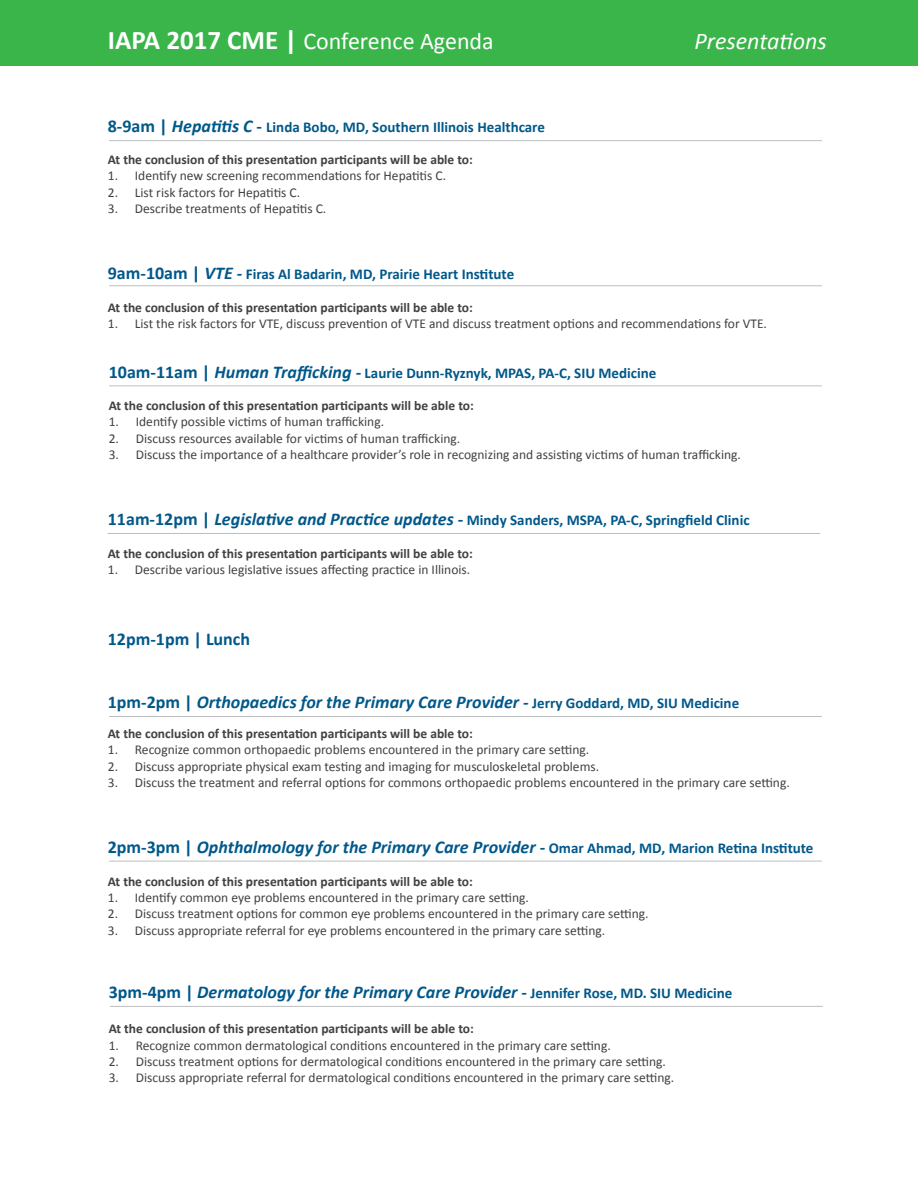
<style>
.page{position:relative;width:918px;height:1188px;background:#fff}
.page>*{position:absolute;margin:0;border:0;box-sizing:border-box;transform-origin:0 0}
.t1{font:24px "Calibri";color:#fff}
.t2{font:italic 24px "Calibri";color:#fff}
.t3{font:italic 700 18px "Calibri";color:#00588a}
.t4{font:700 18px "Calibri";color:#00588a}
.t5{font:700 15px "Calibri";color:#00588a}
.t6{font:13.5px "Calibri";color:#414042}
.t7{font:700 13.5px "Calibri";color:#414042}
.s1{font-weight:700;font-size:27px}
.s2{font-size:18px}
.s3{font-style:italic;font-size:18px}
.s4{font-style:normal}
.s5{font-style:normal;font-size:15px}
</style>
<div class="page">
<div style="left:0;top:0;width:918px;height:66px;background:#39b54a"></div>
<hr style="left:108px;top:533px;width:712px;height:1px;background:#bcbec0">
<hr style="left:109px;top:716px;width:713px;height:1px;background:#bcbec0">
<hr style="left:109px;top:285px;width:713px;height:1px;background:#bcbec0">
<hr style="left:109px;top:140px;width:713px;height:1px;background:#bcbec0">
<hr style="left:109px;top:385px;width:713px;height:1px;background:#bcbec0">
<hr style="left:109px;top:861px;width:713px;height:1px;background:#bcbec0">
<hr style="left:110px;top:1006px;width:713px;height:1px;background:#bcbec0">
<h1 class="t1" style="left:108px;top:26px;width:387px"><span class="s1">IAPA 2017 CME |</span> Conference Agenda</h1>
<h1 class="t2" style="left:694px;top:25px;width:134px">Presentations</h1>
<p class="t5" style="left:108px;top:118px;width:439px"><span class="s2">8-9am |</span> <span class="s3">Hepatitis C</span> <span class="s2">-</span> Linda Bobo, MD, Southern Illinois Healthcare</p>
<p class="t7" style="left:108px;top:151px;width:367px">At the conclusion of this presentation participants will be able to:</p>
<p class="t6" style="left:108px;top:167px;width:340px">1. Identify new screening recommendations for Hepatitis C.</p>
<p class="t6" style="left:108px;top:184px;width:194px">2. List risk factors for Hepatitis C.</p>
<p class="t6" style="left:108px;top:200px;width:220px">3. Describe treatments of Hepatitis C.</p>
<p class="t5" style="left:108px;top:264px;width:408px"><span class="s2">9am-10am |</span> <span class="s3">VTE -</span> Firas Al Badarin, MD, Prairie Heart Institute</p>
<p class="t7" style="left:108px;top:299px;width:367px">At the conclusion of this presentation participants will be able to:</p>
<p class="t6" style="left:108px;top:315px;width:661px">1. List the risk factors for VTE, discuss prevention of VTE and discuss treatment options and recommendations for VTE.</p>
<p class="t5" style="left:109px;top:364px;width:549px"><span class="s2">10am-11am |</span> <span class="s3">Human Trafficking -</span> Laurie Dunn-Ryznyk, MPAS, PA-C, SIU Medicine</p>
<p class="t7" style="left:109px;top:397px;width:367px">At the conclusion of this presentation participants will be able to:</p>
<p class="t6" style="left:109px;top:413px;width:277px">1. Identify possible victims of human trafficking.</p>
<p class="t6" style="left:109px;top:430px;width:353px">2. Discuss resources available for victims of human trafficking.</p>
<p class="t6" style="left:109px;top:446px;width:634px">3. Discuss the importance of a healthcare provider’s role in recognizing and assisting victims of human trafficking.</p>
<p class="t5" style="left:108px;top:511px;width:643px"><span class="s2">11am-12pm |</span> <span class="s3">Legislative and Practice updates -</span> Mindy Sanders, MSPA, PA-C, Springfield Clinic</p>
<p class="t7" style="left:108px;top:545px;width:367px">At the conclusion of this presentation participants will be able to:</p>
<p class="t6" style="left:108px;top:561px;width:364px">1. Describe various legislative issues affecting practice in Illinois.</p>
<h2 class="t4" style="left:108px;top:627px;width:144px">12pm-1pm | Lunch</h2>
<h2 class="t3" style="left:108px;top:691px;width:633px"><span class="s4">1pm-2pm |</span> Orthopaedics for the Primary Care Provider - <span class="s5">Jerry Goddard, MD, SIU Medicine</span></h2>
<p class="t7" style="left:108px;top:725px;width:367px">At the conclusion of this presentation participants will be able to:</p>
<p class="t6" style="left:108px;top:741px;width:483px">1. Recognize common orthopaedic problems encountered in the primary care setting.</p>
<p class="t6" style="left:108px;top:758px;width:493px">2. Discuss appropriate physical exam testing and imaging for musculoskeletal problems.</p>
<p class="t6" style="left:108px;top:774px;width:683px">3. Discuss the treatment and referral options for commons orthopaedic problems encountered in the primary care setting.</p>
<h2 class="t3" style="left:108px;top:836px;width:707px"><span class="s4">2pm-3pm |</span> Ophthalmology for the Primary Care Provider - <span class="s5">Omar Ahmad, MD, Marion Retina Institute</span></h2>
<p class="t7" style="left:108px;top:873px;width:367px">At the conclusion of this presentation participants will be able to:</p>
<p class="t6" style="left:108px;top:889px;width:423px">1. Identify common eye problems encountered in the primary care setting.</p>
<p class="t6" style="left:108px;top:905px;width:542px">2. Discuss treatment options for common eye problems encountered in the primary care setting.</p>
<p class="t6" style="left:108px;top:922px;width:499px">3. Discuss appropriate referral for eye problems encountered in the primary care setting.</p>
<h2 class="t3" style="left:109px;top:981px;width:625px"><span class="s4">3pm-4pm |</span> Dermatology for the Primary Care Provider - <span class="s5">Jennifer Rose, MD. SIU Medicine</span></h2>
<p class="t7" style="left:109px;top:1020px;width:367px">At the conclusion of this presentation participants will be able to:</p>
<p class="t6" style="left:109px;top:1037px;width:503px">1. Recognize common dermatological conditions encountered in the primary care setting.</p>
<p class="t6" style="left:109px;top:1053px;width:559px">2. Discuss treatment options for dermatological conditions encountered in the primary care setting.</p>
<p class="t6" style="left:109px;top:1069px;width:567px">3. Discuss appropriate referral for dermatological conditions encountered in the primary care setting.</p>
</div>
